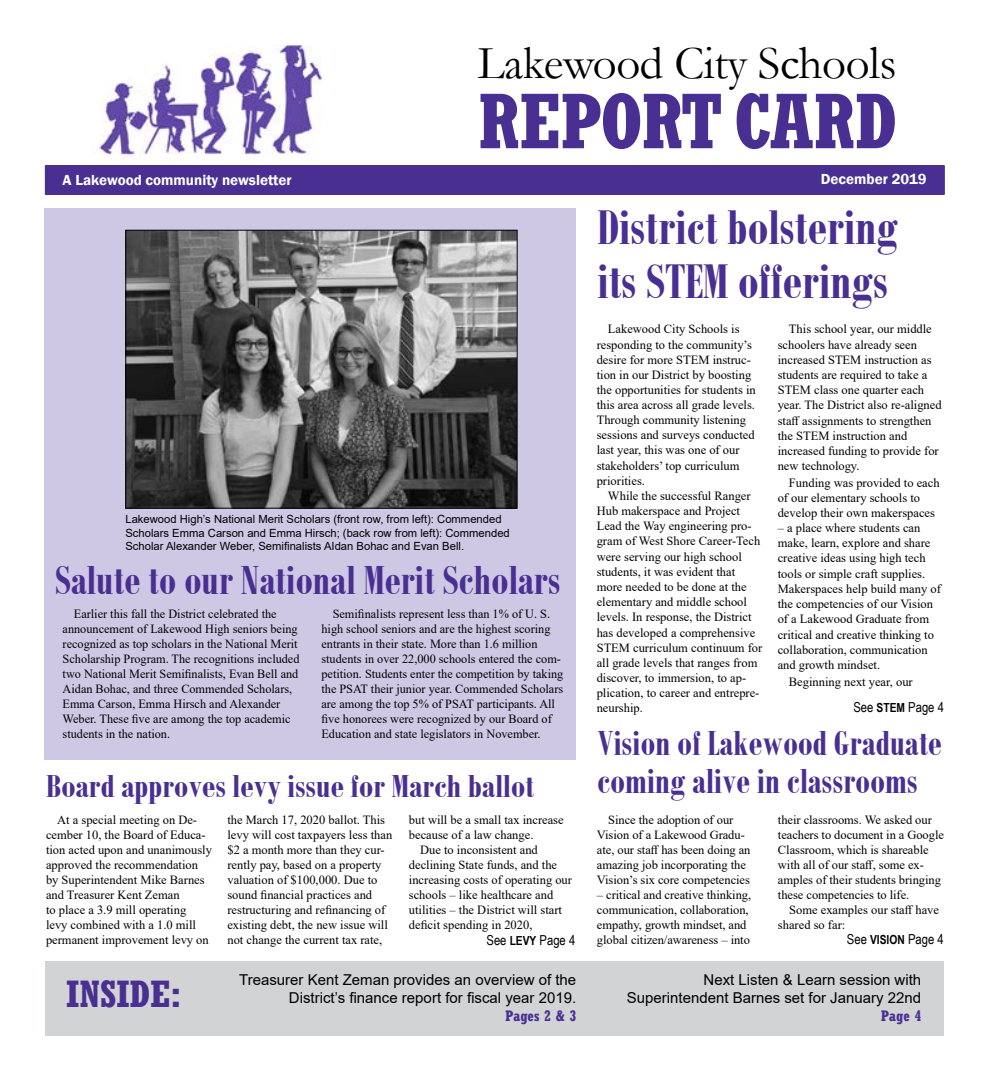
<style>
.page{position:relative;width:990px;height:1080px;background:#fff}
.page>*{position:absolute;margin:0;border:0;box-sizing:border-box;transform-origin:0 0}
.t1{font:700 condensed 77.5px "Rockwell";color:#492f92}
.t2{font:700 52.5px/53.8px "Bodoni MT Condensed";color:#492f92;scale:.95 1}
.t3{font:47.5px "Garamond";letter-spacing:-.01em;color:#000}
.t4{font:700 43.75px "Bodoni MT Condensed";letter-spacing:-.005em;color:#492f92;scale:.95 1}
.t5{font:700 37.5px/37.5px "Bodoni MT Condensed";color:#492f92;scale:.95 1}
.t6{font:700 condensed 37.5px "Rockwell";color:#492f92}
.t7{font:700 34.25px "Bodoni MT Condensed";letter-spacing:-.005em;color:#492f92}
.t8{font:15px/18px "Arial";color:#000;text-align:right}
.t9{font:600 15px "Franklin Gothic";color:#fff}
.t10{font:700 condensed 15px "Rockwell";letter-spacing:-.01em;color:#492f92}
.t11{font:13.75px "Arial Narrow";color:#000}
.t12{font:12.5px/15px "Times New Roman";color:#000}
.t13{font:11.25px/13.5px "Arial";color:#000}
.s1{font-weight:700;font-size:12.5px}
</style>
<div class="page">
<div style="left:44px;top:208px;width:532px;height:552px;background:#cfc8e4"></div>
<img style="left:99px;top:45px;width:223px;height:116px">
<div style="left:45px;top:961px;width:899px;height:75px;background:#d1d3d4"></div>
<div style="left:45px;top:165px;width:900px;height:30px;background:#492f92"></div>
<img style="left:127px;top:232px;width:388px;height:275px">
<div style="left:125px;top:230px;width:392px;height:279px;border:1px solid #000"></div>
<h3 class="t3" style="left:478px;top:31px;width:421px">Lakewood City Schools</h3>
<h1 class="t1" style="left:478px;top:75px;width:422px">REPORTCARD</h1>
<p class="t9" style="left:63px;top:171px;width:231px">A Lakewood community newsletter</p>
<p class="t9" style="left:821px;top:170px;width:107px">December 2019</p>
<p class="t13" style="left:125px;top:512px;width:386px">Lakewood High’s National Merit Scholars (front row, from left): Commended<br>Scholars Emma Carson and Emma Hirsch; (back row from left): Commended<br>Scholar Alexander Weber, Semifinalists AIdan Bohac and Evan Bell.</p>
<h3 class="t4" style="left:55px;top:554px;width:534px">Salute to our National Merit Scholars</h3>
<p class="t12" style="left:63px;top:606px;width:238px;text-indent:11px">Earlier this fall the District celebrated the announcement of Lakewood High seniors being recognized as top scholars in the National Merit Scholarship Program. The recognitions included two National Merit Semifinalists, Evan Bell and Aidan Bohac, and three Commended Scholars, Emma Carson, Emma Hirsch and Alexander Weber. These five are among the top academic students in the nation.</p>
<p class="t12" style="left:321px;top:606px;width:243px;text-indent:11px">Semifinalists represent less than 1% of U. S. high school seniors and are the highest scoring entrants in their state. More than 1.6 million students in over 22,000 schools entered the com&shy;petition. Students enter the competition by taking the PSAT their junior year. Commended Scholars are among the top 5% of PSAT participants. All five honorees were recognized by our Board of Education and state legislators in November.</p>
<h3 class="t7" style="left:46px;top:766px;width:490px">Board approves levy issue for March ballot</h3>
<p class="t12" style="left:46px;top:812px;width:167px;text-indent:11px">At a special meeting on De&shy;cember 10, the Board of Educa&shy;tion acted upon and unanimously approved the recommendation by Superintendent Mike Barnes and Treasurer Kent Zeman<br>to place a 3.9 mill operating<br>levy combined with a 1.0 mill permanent improvement levy on</p>
<p class="t12" style="left:227px;top:812px;width:166px">the March 17, 2020 ballot. This levy will cost taxpayers less than $2 a month more than they cur&shy;rently pay, based on a property valuation of $100,000. Due to sound financial practices and restructuring and refinancing of existing debt, the new issue will not change the current tax rate,</p>
<p class="t12" style="left:409px;top:812px;width:156px">but will be a small tax increase</p>
<p class="t12" style="left:409px;top:827px;width:126px">because of a law change.</p>
<p class="t12" style="left:420px;top:842px;width:119px">Due to inconsistent and</p>
<p class="t12" style="left:409px;top:857px;width:150px">declining State funds, and the</p>
<p class="t12" style="left:409px;top:872px;width:165px">increasing costs of operating our</p>
<p class="t12" style="left:409px;top:887px;width:146px">schools – like healthcare and</p>
<p class="t12" style="left:409px;top:902px;width:155px">utilities – the District will start</p>
<p class="t12" style="left:409px;top:917px;width:125px">deficit spending in 2020,</p>
<p class="t11" style="left:486px;top:930px;width:90px">See <span class="s1">LEVY</span> Page 4</p>
<h3 class="t6" style="left:66px;top:972px;width:117px">INSIDE:</h3>
<p class="t8" style="left:239px;top:971px;width:339px">Treasurer Kent Zeman provides an overview of the<br>District’s finance report for fiscal year 2019.</p>
<p class="t10" style="left:506px;top:1007px;width:72px">Pages 2 &amp; 3</p>
<h2 class="t2" style="left:597px;top:200px;width:318px">District bolstering its STEM offerings</h2>
<p class="t12" style="left:597px;top:321px;width:161px;text-indent:11px">Lakewood City Schools is responding to the community’s desire for more STEM instruc&shy;tion in our District by boosting the opportunities for students in this area across all grade levels.<br>Through community listening sessions and surveys conducted last year, this was one of our stakeholders’ top curriculum priorities.</p>
<p class="t12" style="left:597px;top:488px;width:167px;text-indent:11px">While the successful Ranger<br>Hub makerspace and Project<br>Lead the Way engineering pro&shy;gram of West Shore Career-Tech were serving our high school students, it was evident that more needed to be done at the elementary and middle school levels. In response, the District has developed a comprehensive<br>STEM curriculum continuum for all grade levels that ranges from discover, to immersion, to ap&shy;plication, to career and entrepre&shy;neurship.</p>
<p class="t12" style="left:778px;top:321px;width:165px;text-indent:11px">This school year, our middle schoolers have already seen increased STEM instruction as students are required to take a<br>STEM class one quarter each year. The District also re-aligned staff assignments to strengthen the STEM instruction and increased funding to provide for new technology.</p>
<p class="t12" style="left:778px;top:474px;width:163px;text-indent:11px">Funding was provided to each of our elementary schools to develop their own makerspaces</p>
<p class="t12" style="left:778px;top:520px;width:165px">– a place where students can make, learn, explore and share creative ideas using high tech tools or simple craft supplies.<br>Makerspaces help build many of the competencies of our Vision of a Lakewood Graduate from critical and creative thinking to collaboration, communication and growth mindset.</p>
<p class="t12" style="left:789px;top:673px;width:125px">Beginning next year, our</p>
<p class="t11" style="left:853px;top:697px;width:92px">See <span class="s1">STEM</span> Page 4</p>
<h3 class="t5" style="left:597px;top:724px;width:364px">Vision of Lakewood Graduate coming alive in classrooms</h3>
<p class="t12" style="left:597px;top:812px;width:155px;text-align:center">Since the adoption of our<br>Vision of a Lakewood Gradu&shy;ate, our staff has been doing an amazing job incorporating the<br>Vision’s six core competencies</p>
<p class="t12" style="left:597px;top:887px;width:156px">– critical and creative thinking, communication, collaboration, empathy, growth mindset, and global citizen/awareness – into</p>
<p class="t12" style="left:778px;top:812px;width:168px">their classrooms. We asked our teachers to document in a Google<br>Classroom, which is shareable with all of our staff, some ex&shy;amples of their students bringing these competencies to life.</p>
<p class="t12" style="left:778px;top:902px;width:163px;text-indent:11px">Some examples our staff have shared so far:</p>
<p class="t11" style="left:847px;top:929px;width:98px">See <span class="s1">VISION</span> Page 4</p>
<p class="t8" style="left:627px;top:971px;width:296px">Next Listen &amp; Learn session with<br>Superintendent Barnes set for January 22nd</p>
<p class="t10" style="left:881px;top:1007px;width:41px">Page 4</p>
</div>
